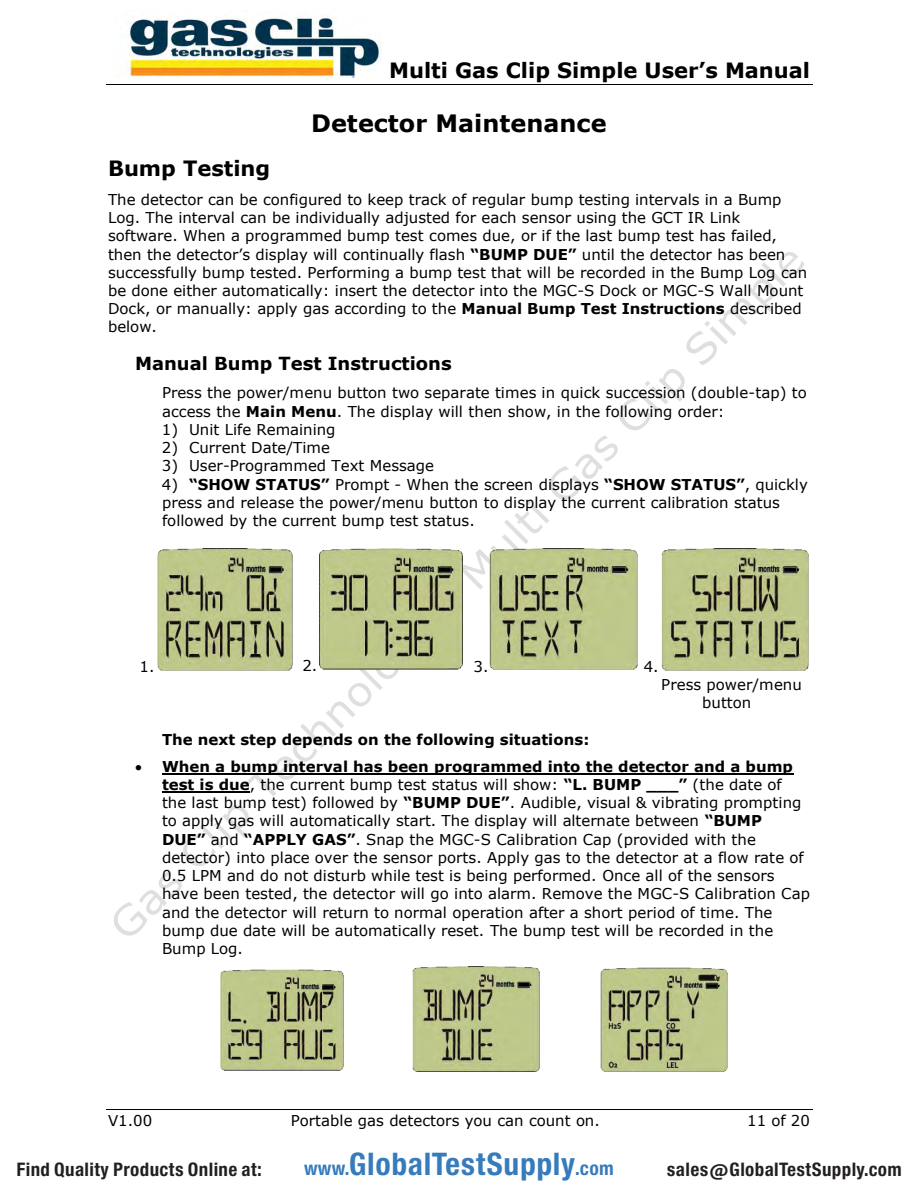
<style>
.page{position:relative;width:918px;height:1188px;background:#fff}
.page>*{position:absolute;margin:0;border:0;box-sizing:border-box;transform-origin:0 0}
.t1{font:29.7px "Europa Gro Nr 2 SBOP Bol Con";letter-spacing:.02em;color:#367bbc}
.t2{font:700 24px "Verdana";color:#000}
.t3{font:700 21px "Verdana";color:#000}
.t4{font:700 18px "Verdana";color:#000}
.t5{font:17.85px "Europa Gro Nr 2 SBOP Bol Con";letter-spacing:.02em;color:#231f20}
.t6{font:15px/18.3px "Verdana";color:#000}
.t7{font:700 15px "Verdana";color:#000}
.s1{font-weight:700}
.s2{font-size:18.3px}
</style>
<div class="page">
<svg style="left:114px;top:805px;width:135px;height:131px"></svg>
<svg style="left:245px;top:252px;width:560px;height:544px"></svg>
<hr style="left:106px;top:84px;width:706px;height:1px;background:#000">
<hr style="left:106px;top:1109px;width:706px;height:1px;background:#000">
<img style="left:120px;top:17px;width:260px;height:60px">
<hr style="left:162px;top:773px;width:631px;height:1px;background:#000">
<hr style="left:162px;top:791px;width:88px;height:2px;background:#000">
<img style="left:661px;top:549px;width:148px;height:121px">
<img style="left:412px;top:967px;width:128px;height:104px">
<img style="left:601px;top:967px;width:126px;height:105px">
<img style="left:158px;top:548px;width:135px;height:123px">
<img style="left:320px;top:548px;width:143px;height:122px">
<img style="left:490px;top:548px;width:147px;height:122px">
<img style="left:221px;top:969px;width:122px;height:102px">
<h3 class="t3" style="left:389px;top:57px;width:422px">Multi Gas Clip Simple User’s Manual</h3>
<p class="t2" style="left:311px;top:108px;width:297px">Detector Maintenance</p>
<p class="t3" style="left:108px;top:155px;width:164px">Bump Testing</p>
<p class="t6" style="left:108px;top:190px;width:701px">The detector can be configured to keep track of regular bump testing intervals in a Bump Log. The interval can be individually adjusted for each sensor using the GCT IR Link software. When a programmed bump test comes due, or if the last bump test has failed, then the detector’s display will continually flash <span class="s1">“BUMP DUE”</span> until the detector has been successfully bump tested. Performing a bump test that will be recorded in the Bump Log can be done either automatically: insert the detector into the MGC-S Dock or MGC-S Wall Mount Dock, or manually: apply gas according to the <span class="s1">Manual Bump Test Instructions</span> described below.</p>
<h3 class="t4" style="left:135px;top:351px;width:318px">Manual Bump Test Instructions</h3>
<p class="t6" style="left:162px;top:383px;width:646px">Press the power/menu button two separate times in quick succession (double-tap) to access the <span class="s1">Main Menu</span>. The display will then show, in the following order:</p>
<p class="t6" style="left:162px;top:420px;width:175px">1) Unit Life Remaining</p>
<p class="t6" style="left:162px;top:438px;width:169px">2) Current Date/Time</p>
<p class="t6" style="left:162px;top:457px;width:274px">3) User-Programmed Text Message</p>
<p class="t6" style="left:162px;top:475px;width:647px">4) <span class="s1">“SHOW STATUS”</span> Prompt - When the screen displays <span class="s1">“SHOW STATUS”</span>, quickly press and release the power/menu button to display the current calibration status followed by the current bump test status.</p>
<p class="t6" style="left:139px;top:657px;width:16px">1.</p>
<p class="t6" style="left:302px;top:656px;width:16px">2.</p>
<p class="t6" style="left:473px;top:657px;width:17px">3.</p>
<p class="t6" style="left:644px;top:657px;width:16px">4.</p>
<p class="t6" style="left:661px;top:675px;width:142px">Press power/menu</p>
<p class="t6" style="left:702px;top:693px;width:51px">button</p>
<p class="t7" style="left:162px;top:730px;width:429px">The next step depends on the following situations:</p>
<p class="t6" style="left:162px;top:757px;width:649px;text-indent:-27px">• <span class="s1">When a bump interval has been programmed into the detector and a bump test is due</span>, the current bump test status will show: <span class="s1">“L. BUMP ___”</span> (the date of<br>the last bump test) followed by <span class="s1">“BUMP DUE”</span>. Audible, visual &amp; vibrating prompting to apply gas will automatically start. The display will alternate between <span class="s1">“BUMP<br>DUE”</span> and <span class="s1">“APPLY GAS”</span>. Snap the MGC-S Calibration Cap (provided with the detector) into place over the sensor ports. Apply gas to the detector at a flow rate of 0.5 LPM and do not disturb while test is being performed. Once all of the sensors have been tested, the detector will go into alarm. Remove the MGC-S Calibration Cap and the detector will return to normal operation after a short period of time. The bump due date will be automatically reset. The bump test will be recorded in the Bump Log.</p>
<p class="t6" style="left:108px;top:1111px;width:46px">V1.00</p>
<p class="t6" style="left:291px;top:1111px;width:311px">Portable gas detectors you can count on.</p>
<p class="t6" style="left:747px;top:1111px;width:64px">11 of 20</p>
<p class="t5" style="left:16px;top:1159px;width:247px">Find Quality Products Online at:</p>
<h1 class="t1" style="left:304px;top:1147px;width:311px"><span class="s2">www.</span>GlobalTestSupply<span class="s2">.com</span></h1>
<p class="t5" style="left:667px;top:1159px;width:236px">sales@GlobalTestSupply.com</p>
</div>
